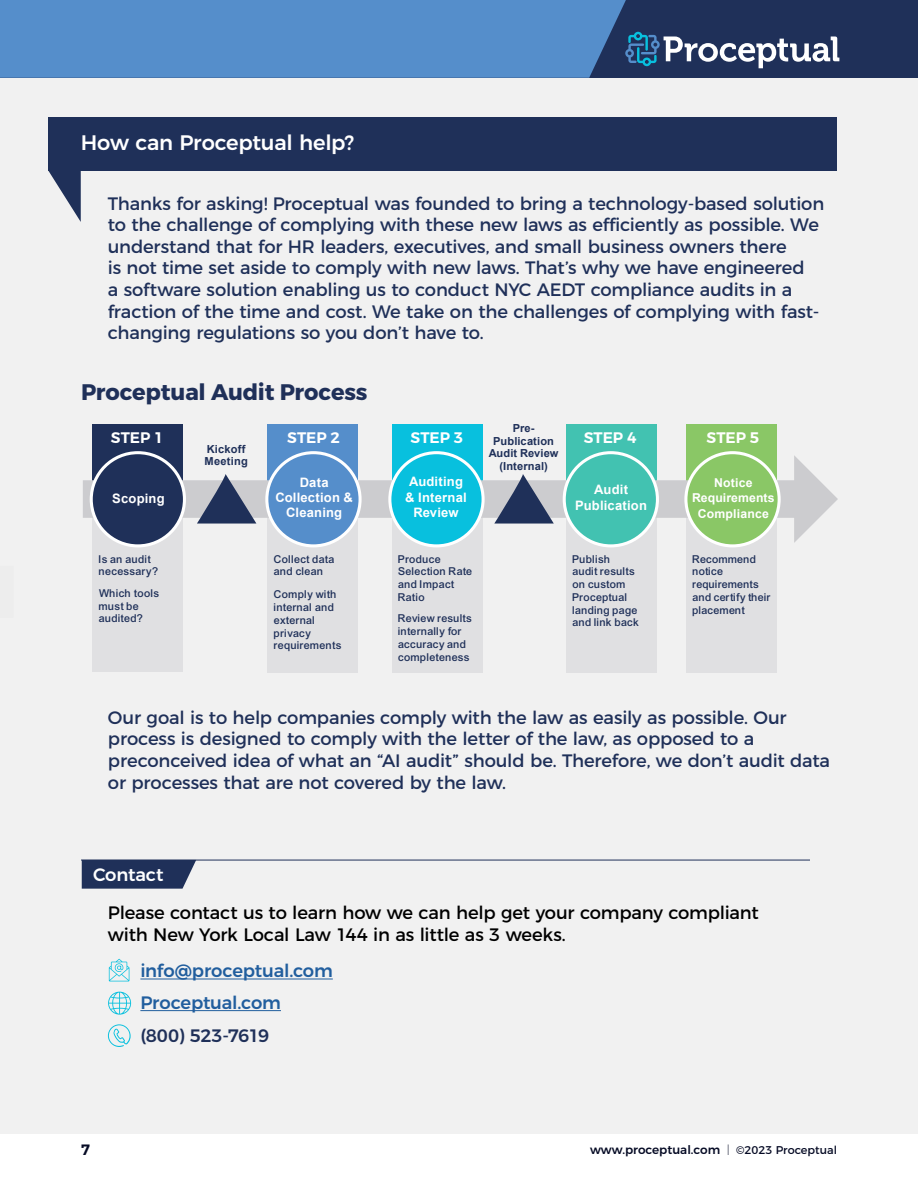
<style>
.page{position:relative;width:918px;height:1188px;background:#fff}
.page>*{position:absolute;margin:0;border:0;box-sizing:border-box;transform-origin:0 0}
.t1{font:700 22.5px "Montserrat";letter-spacing:-.01em;color:#1f3059}
.t2{font:500 21px "Montserrat";letter-spacing:-.01em;color:#fff}
.t3{font:18px/21.6px "Montserrat";letter-spacing:-.01em;color:#1f3059}
.t4{font:18px/21.6px "Montserrat";letter-spacing:-.015em;color:#000}
.t5{font:500 18px/31.7px "Montserrat";letter-spacing:-.01em;color:#215e9e}
.t6{font:500 18px "Montserrat";letter-spacing:-.025em;color:#1f3059}
.t7{font:500 18px "Montserrat";letter-spacing:-.01em;color:#fff}
.t8{font:600 15.3px "Montserrat";letter-spacing:.005em;color:#fff}
.t9{font:600 15px "Montserrat";color:#060b25}
.t10{font:700 13.05px/15.3px "Arial";letter-spacing:.015em;color:#fff;text-align:center}
.t11{font:700 12.3px/15.3px "Arial";letter-spacing:.015em;color:#fff;text-align:center}
.t12{font:500 12px "Montserrat";color:#060b25}
.t13{font:11.7px/12.8px "Arial Mdm";letter-spacing:.015em;color:#1f3059}
.t14{font:700 11.1px/12.3px "Arial";letter-spacing:.01em;color:#1f3059}
.s1{font-weight:200;font-size:15px}
.s2{font-weight:400;font-size:11.25px}
</style>
<div class="page">
<div style="left:0;top:6px;width:918px;height:1128px;background:#f1f1f1"></div>
<div style="left:0;top:0;width:918px;height:78px;background:#1f3059"></div>
<svg style="left:626px;top:32px;width:213px;height:36px"></svg>
<div style="left:0;top:0;width:626px;height:78px;background:#558ecb"></div>
<hr style="left:140px;top:979px;width:193px;height:1px;background:#215e9e">
<hr style="left:140px;top:1010px;width:141px;height:1px;background:#215e9e">
<hr style="left:81px;top:860px;width:729px;height:1px;background:#1f3059">
<svg style="left:82px;top:861px;width:114px;height:28px;background:#2e3d63"></svg>
<svg style="left:109px;top:959px;width:20px;height:22px"></svg>
<svg style="left:108px;top:1024px;width:23px;height:23px"></svg>
<svg style="left:108px;top:992px;width:23px;height:23px"></svg>
<div style="left:687px;top:424px;width:90px;height:75px;background:#8ac766"></div>
<div style="left:566px;top:424px;width:90px;height:75px;background:#42c2b1"></div>
<div style="left:392px;top:424px;width:90px;height:75px;background:#08c0de"></div>
<div style="left:268px;top:424px;width:90px;height:75px;background:#558ecb"></div>
<div style="left:93px;top:424px;width:90px;height:72px;background:#1f3059"></div>
<div style="left:687px;top:495px;width:90px;height:177px;background:#e0e0e2"></div>
<div style="left:566px;top:495px;width:90px;height:177px;background:#e0e0e2"></div>
<div style="left:392px;top:495px;width:90px;height:177px;background:#e0e0e2"></div>
<div style="left:268px;top:495px;width:90px;height:177px;background:#e0e0e2"></div>
<div style="left:93px;top:504px;width:90px;height:168px;background:#e0e0e2"></div>
<svg style="left:83px;top:455px;width:755px;height:88px"></svg>
<div style="left:91px;top:453px;width:93px;height:93px;background:#1f3059;border-radius:50%"></div>
<div style="left:90px;top:451px;width:96px;height:96px;border:3px solid #fff;border-radius:50%"></div>
<svg style="left:197px;top:474px;width:59px;height:50px;background:#7c8499"></svg>
<svg style="left:494px;top:474px;width:60px;height:50px;background:#7d869a"></svg>
<div style="left:686px;top:453px;width:93px;height:93px;background:#8ac766;border-radius:50%"></div>
<div style="left:684px;top:451px;width:97px;height:96px;border:3px solid #fff;border-radius:50%"></div>
<div style="left:564px;top:453px;width:93px;height:93px;background:#42c2b1;border-radius:50%"></div>
<div style="left:563px;top:451px;width:96px;height:96px;border:3px solid #fff;border-radius:50%"></div>
<div style="left:390px;top:453px;width:93px;height:93px;background:#08c0de;border-radius:50%"></div>
<div style="left:388px;top:451px;width:97px;height:96px;border:3px solid #fff;border-radius:50%"></div>
<div style="left:267px;top:453px;width:93px;height:93px;background:#558ecb;border-radius:50%"></div>
<div style="left:265px;top:451px;width:97px;height:96px;border:3px solid #fff;border-radius:50%"></div>
<div style="left:48px;top:117px;width:789px;height:54px;background:#1f3059"></div>
<svg style="left:48px;top:171px;width:33px;height:51px"></svg>
<p class="t2" style="left:81px;top:126px;width:275px">How can Proceptual help?</p>
<p class="t3" style="left:108px;top:191px;width:718px">Thanks for asking! Proceptual was founded to bring a technology-based solution to the challenge of complying with these new laws as efficiently as possible. We understand that for HR leaders, executives, and small business owners there<br>is not time set aside to comply with new laws. That’s why we have engineered<br>a software solution enabling us to conduct NYC AEDT compliance audits in a fraction of the time and cost. We take on the challenges of complying with fast&shy;changing regulations so you don’t have to.</p>
<p class="t1" style="left:81px;top:378px;width:288px">Proceptual Audit Process</p>
<p class="t8" style="left:111px;top:428px;width:54px">STEP 1</p>
<p class="t10" style="left:112px;top:491px;width:54px">Scoping</p>
<p class="t13" style="left:99px;top:553px;width:61px">Is an audit necessary?</p>
<p class="t13" style="left:99px;top:587px;width:62px">Which tools must be audited?</p>
<p class="t14" style="left:204px;top:443px;width:45px;line-height:12.8px">Kickoff<br>Meeting</p>
<p class="t14" style="left:489px;top:423px;width:71px;text-align:center">Pre-<br>Publication<br>Audit Review (Internal)</p>
<p class="t8" style="left:287px;top:428px;width:54px">STEP 2</p>
<p class="t8" style="left:411px;top:428px;width:54px">STEP 3</p>
<p class="t8" style="left:584px;top:428px;width:54px">STEP 4</p>
<p class="t8" style="left:706px;top:428px;width:54px">STEP 5</p>
<p class="t10" style="left:275px;top:475px;width:79px">Data<br>Collection &amp;<br>Cleaning</p>
<p class="t13" style="left:274px;top:553px;width:62px">Collect data and clean</p>
<p class="t13" style="left:274px;top:588px;width:69px">Comply with internal and external privacy requirements</p>
<p class="t10" style="left:405px;top:475px;width:63px">Auditing &amp; Internal<br>Review</p>
<p class="t13" style="left:398px;top:553px;width:76px">Produce<br>Selection Rate and Impact<br>Ratio</p>
<p class="t13" style="left:398px;top:612px;width:75px">Review results internally for accuracy and completeness</p>
<p class="t10" style="left:575px;top:483px;width:73px">Audit<br>Publication</p>
<p class="t13" style="left:573px;top:553px;width:68px">Publish<br>audit results on custom<br>Proceptual landing page and link back</p>
<p class="t11" style="left:692px;top:476px;width:84px">Notice<br>Requirements<br>Compliance</p>
<p class="t13" style="left:693px;top:553px;width:80px">Recommend notice requirements and certify their placement</p>
<p class="t3" style="left:108px;top:705px;width:724px">Our goal is to help companies comply with the law as easily as possible. Our process is designed to comply with the letter of the law, as opposed to a preconceived idea of what an “AI audit” should be. Therefore, we don’t audit data or processes that are not covered by the law.</p>
<p class="t7" style="left:93px;top:860px;width:72px">Contact</p>
<p class="t4" style="left:108px;top:901px;width:652px">Please contact us to learn how we can help get your company compliant with New York Local Law 144 in as little as 3 weeks.</p>
<p class="t5" style="left:140px;top:954px;width:194px">info@proceptual.com<br>Proceptual.com</p>
<p class="t6" style="left:140px;top:1021px;width:130px">(800) 523-7619</p>
<p class="t9" style="left:81px;top:1141px;width:10px">7</p>
<p class="t12" style="left:590px;top:1140px;width:248px">www.proceptual.com <span class="s1">I</span> <span class="s2">©2023 Proceptual</span></p>
</div>
